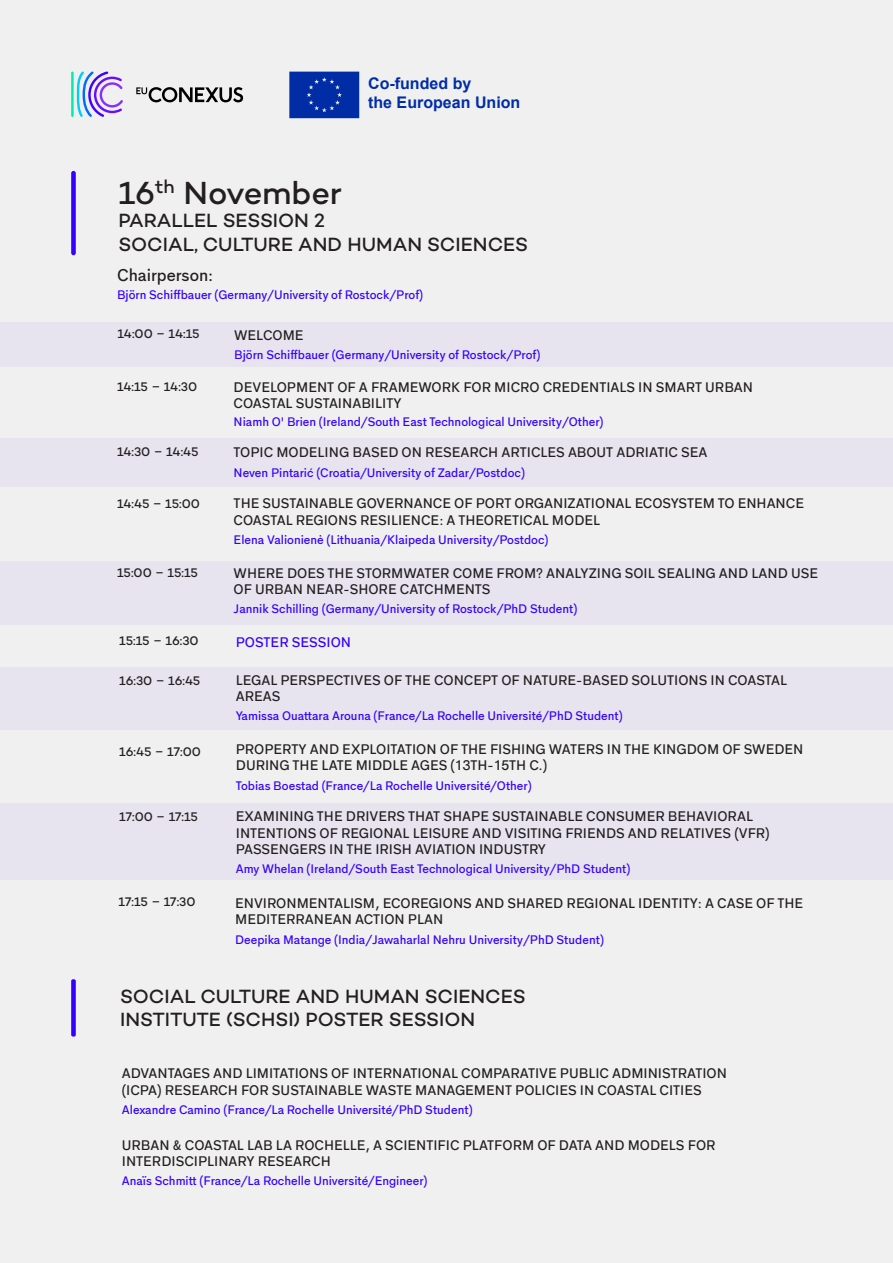
<style>
.page{position:relative;width:893px;height:1263px;background:#f0f0f0}
.page>*{position:absolute;margin:0;border:0;box-sizing:border-box;transform-origin:0 0}
.t1{font:500 32.55px "Campton";letter-spacing:-.005em;color:#231f20}
.t2{font:500 19.5px/23.4px "Campton";color:#231f20}
.t3{font:500 16.5px "Grantipo";color:#231f20}
.t4{font:700 16.05px/19.2px "Arial";color:#002da6}
.t5{font:500 13.5px/16.2px "Grantipo";color:#231f20}
.t6{font:500 13.5px "Grantipo";color:#3400ff}
.t7{font:500 12.75px "Campton";color:#231f20}
.t8{font:500 12px "Grantipo";color:#3400ff}
</style>
<div class="page">
<div style="left:0;top:322px;width:893px;height:44px;background:#e7e4f0"></div>
<div style="left:0;top:438px;width:893px;height:49px;background:#e7e4f0"></div>
<div style="left:0;top:561px;width:893px;height:64px;background:#e7e4f0"></div>
<div style="left:0;top:667px;width:893px;height:62px;background:#e7e4f0"></div>
<div style="left:0;top:803px;width:893px;height:77px;background:#e7e4f0"></div>
<div style="left:71px;top:171px;width:5px;height:84px;background:#3400ff;border-radius:2px"></div>
<svg style="left:77px;top:71px;width:46px;height:46px"></svg>
<hr style="left:71px;top:72px;width:3px;height:45px;background:#00ebac">
<svg style="left:136px;top:87px;width:107px;height:15px"></svg>
<svg style="left:289px;top:72px;width:70px;height:46px"></svg>
<svg style="left:71px;top:979px;width:5px;height:58px"></svg>
<p class="t4" style="left:368px;top:74px;width:154px">Co-funded by<br>the European Union</p>
<h1 class="t1" style="left:119px;top:172px;width:225px">16<sup>th</sup> November</h1>
<h2 class="t2" style="left:119px;top:208px;width:411px">PARALLEL SESSION 2<br>SOCIAL, CULTURE AND HUMAN SCIENCES</h2>
<p class="t3" style="left:117px;top:262px;width:98px">Chairperson:</p>
<p class="t8" style="left:117px;top:285px;width:308px">Björn Schiffbauer (Germany/University of Rostock/Prof)</p>
<p class="t7" style="left:118px;top:326px;width:84px">14:00 – 14:15</p>
<p class="t5" style="left:234px;top:325px;width:71px">WELCOME</p>
<p class="t8" style="left:234px;top:345px;width:308px">Björn Schiffbauer (Germany/University of Rostock/Prof)</p>
<p class="t7" style="left:117px;top:379px;width:82px">14:15 – 14:30</p>
<p class="t5" style="left:234px;top:377px;width:521px">DEVELOPMENT OF A FRAMEWORK FOR MICRO CREDENTIALS IN SMART URBAN<br>COASTAL SUSTAINABILITY</p>
<p class="t8" style="left:234px;top:412px;width:371px">Niamh O' Brien (Ireland/South East Technological University/Other)</p>
<p class="t7" style="left:117px;top:444px;width:83px">14:30 – 14:45</p>
<p class="t5" style="left:234px;top:443px;width:475px">TOPIC MODELING BASED ON RESEARCH ARTICLES ABOUT ADRIATIC SEA</p>
<p class="t8" style="left:234px;top:463px;width:293px">Neven Pintarić (Croatia/University of Zadar/Postdoc)</p>
<p class="t5" style="left:234px;top:494px;width:572px">THE SUSTAINABLE GOVERNANCE OF PORT ORGANIZATIONAL ECOSYSTEM TO ENHANCE<br>COASTAL REGIONS RESILIENCE: A THEORETICAL MODEL</p>
<p class="t8" style="left:234px;top:530px;width:316px">Elena Valionienė (Lithuania/Klaipeda University/Postdoc)</p>
<p class="t7" style="left:117px;top:496px;width:84px">14:45 – 15:00</p>
<p class="t7" style="left:117px;top:564px;width:83px">15:00 – 15:15</p>
<p class="t5" style="left:234px;top:563px;width:586px">WHERE DOES THE STORMWATER COME FROM? ANALYZING SOIL SEALING AND LAND USE<br>OF URBAN NEAR-SHORE CATCHMENTS</p>
<p class="t8" style="left:234px;top:599px;width:345px">Jannik Schilling (Germany/University of Rostock/PhD Student)</p>
<p class="t7" style="left:119px;top:633px;width:81px">15:15 – 16:30</p>
<p class="t6" style="left:236px;top:631px;width:117px">POSTER SESSION</p>
<p class="t7" style="left:119px;top:673px;width:83px">16:30 – 16:45</p>
<p class="t5" style="left:236px;top:670px;width:553px">LEGAL PERSPECTIVES OF THE CONCEPT OF NATURE-BASED SOLUTIONS IN COASTAL<br>AREAS</p>
<p class="t8" style="left:236px;top:706px;width:388px">Yamissa Ouattara Arouna (France/La Rochelle Université/PhD Student)</p>
<p class="t7" style="left:119px;top:743px;width:83px">16:45 – 17:00</p>
<p class="t5" style="left:236px;top:739px;width:569px">PROPERTY AND EXPLOITATION OF THE FISHING WATERS IN THE KINGDOM OF SWEDEN<br>DURING THE LATE MIDDLE AGES (13TH-15TH C.)</p>
<p class="t8" style="left:236px;top:775px;width:297px">Tobias Boestad (France/La Rochelle Université/Other)</p>
<p class="t7" style="left:119px;top:809px;width:80px">17:00 – 17:15</p>
<p class="t5" style="left:236px;top:807px;width:535px">EXAMINING THE DRIVERS THAT SHAPE SUSTAINABLE CONSUMER BEHAVIORAL<br>INTENTIONS OF REGIONAL LEISURE AND VISITING FRIENDS AND RELATIVES (VFR)<br>PASSENGERS IN THE IRISH AVIATION INDUSTRY</p>
<p class="t8" style="left:236px;top:859px;width:396px">Amy Whelan (Ireland/South East Technological University/PhD Student)</p>
<p class="t7" style="left:119px;top:894px;width:78px">17:15 – 17:30</p>
<p class="t5" style="left:235px;top:893px;width:570px">ENVIRONMENTALISM, ECOREGIONS AND SHARED REGIONAL IDENTITY: A CASE OF THE<br>MEDITERRANEAN ACTION PLAN</p>
<p class="t8" style="left:235px;top:929px;width:370px">Deepika Matange (India/Jawaharlal Nehru University/PhD Student)</p>
<h2 class="t2" style="left:120px;top:984px;width:407px">SOCIAL CULTURE AND HUMAN SCIENCES<br>INSTITUTE (SCHSI) POSTER SESSION</h2>
<p class="t5" style="left:122px;top:1064px;width:607px">ADVANTAGES AND LIMITATIONS OF INTERNATIONAL COMPARATIVE PUBLIC ADMINISTRATION (ICPA) RESEARCH FOR SUSTAINABLE WASTE MANAGEMENT POLICIES IN COASTAL CITIES</p>
<p class="t8" style="left:122px;top:1100px;width:352px">Alexandre Camino (France/La Rochelle Université/PhD Student)</p>
<p class="t5" style="left:122px;top:1135px;width:595px">URBAN &amp; COASTAL LAB LA ROCHELLE, A SCIENTIFIC PLATFORM OF DATA AND MODELS FOR<br>INTERDISCIPLINARY RESEARCH</p>
<p class="t8" style="left:122px;top:1171px;width:307px">Anaïs Schmitt (France/La Rochelle Université/Engineer)</p>
</div>
